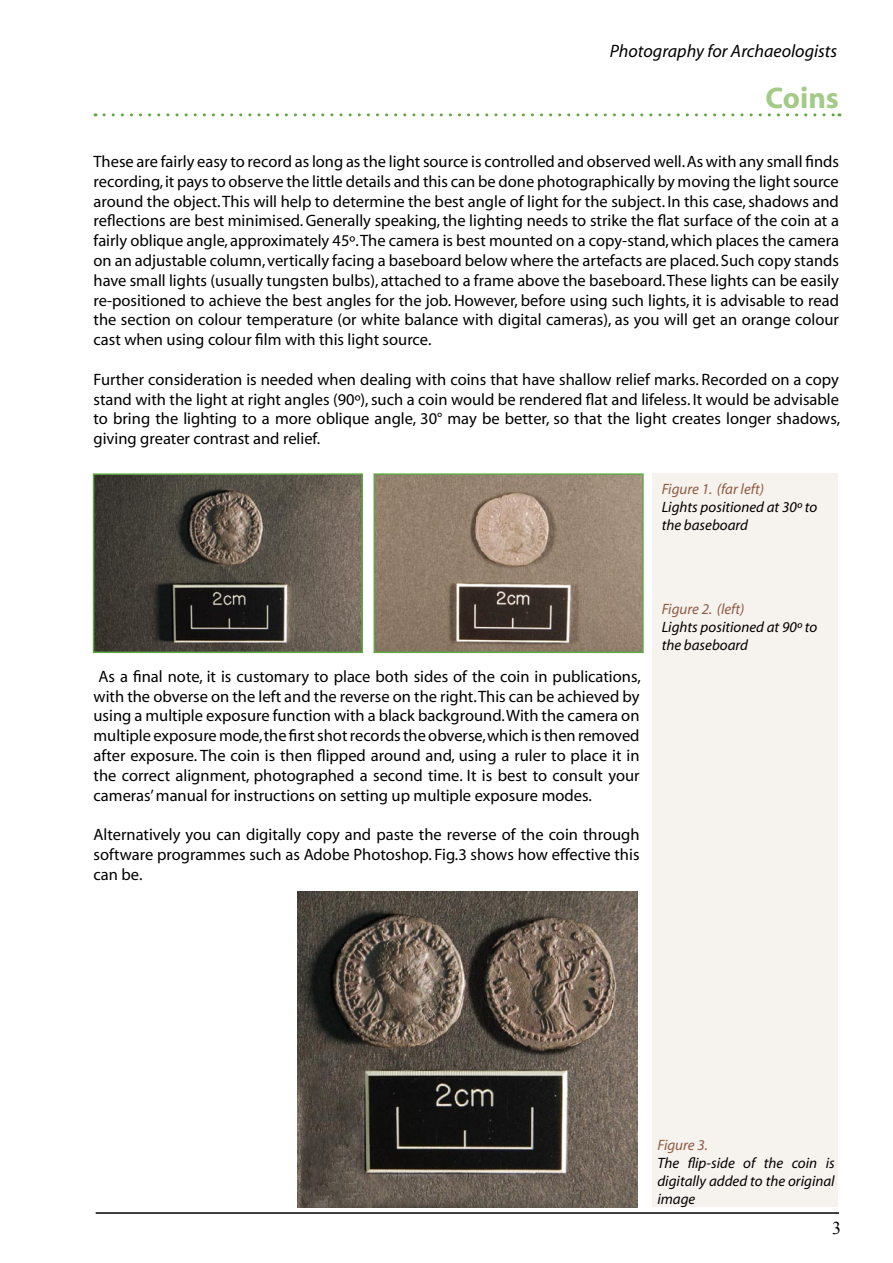
<style>
.page{position:relative;width:893px;height:1263px;background:#fff}
.page>*{position:absolute;margin:0;border:0;box-sizing:border-box;transform-origin:0 0}
.t1{font:700 30px "Myriad";color:#a3cb87}
.t2{font:italic 18px "Myriad";color:#000}
.t3{font:18px "Times New Roman";color:#000}
.t4{font:16.5px/19.8px "Myriad";color:#000;text-align:justify}
.t5{font:italic 15px/18px "Myriad";color:#000}
.t6{font:italic 15px "Myriad";color:#8f5a43}
</style>
<div class="page">
<hr style="left:96px;top:1212px;width:743px;height:2px;background:#000">
<svg style="left:104px;top:113px;width:736px;height:3px"></svg>
<div style="left:652px;top:473px;width:186px;height:734px;background:#f6f3ee"></div>
<img style="left:96px;top:476px;width:264px;height:174px">
<div style="left:93px;top:473px;width:270px;height:180px;border:2px solid #5fa841"></div>
<img style="left:377px;top:476px;width:264px;height:174px">
<div style="left:374px;top:473px;width:270px;height:180px;border:2px solid #5fa841"></div>
<img style="left:298px;top:891px;width:339px;height:317px">
<p class="t2" style="left:610px;top:42px;width:229px">Photography for Archaeologists</p>
<p class="t1" style="left:766px;top:82px;width:75px">Coins</p>
<p class="t4" style="left:94px;top:152px;width:747px">These are fairly easy to record as long as the light source is controlled and observed well. As with any small finds recording, it pays to observe the little details and this can be done photographically by moving the light source around the object. This will help to determine the best angle of light for the subject. In this case, shadows and reflections are best minimised. Generally speaking, the lighting needs to strike the flat surface of the coin at a fairly oblique angle, approximately 45º. The camera is best mounted on a copy-stand, which places the camera on an adjustable column, vertically facing a baseboard below where the artefacts are placed. Such copy stands have small lights (usually tungsten bulbs), attached to a frame above the baseboard. These lights can be easily re-positioned to achieve the best angles for the job. However, before using such lights, it is advisable to read the section on colour temperature (or white balance with digital cameras), as you will get an orange colour cast when using colour film with this light source.</p>
<p class="t4" style="left:94px;top:370px;width:748px">Further consideration is needed when dealing with coins that have shallow relief marks. Recorded on a copy stand with the light at right angles (90º), such a coin would be rendered flat and lifeless. It would be advisable to bring the lighting to a more oblique angle, 30° may be better, so that the light creates longer shadows, giving greater contrast and relief.</p>
<p class="t6" style="left:662px;top:481px;width:104px">Figure 1. (far left)</p>
<p class="t5" style="left:662px;top:498px;width:157px">Lights positioned at 30º to the baseboard</p>
<p class="t4" style="left:94px;top:667px;width:549px;text-indent:5px">As a final note, it is customary to place both sides of the coin in publications, with the obverse on the left and the reverse on the right. This can be achieved by using a multiple exposure function with a black background. With the camera on multiple exposure mode, the first shot records the obverse, which is then removed after exposure. The coin is then flipped around and, using a ruler to place it in the correct alignment, photographed a second time. It is best to consult your cameras’ manual for instructions on setting up multiple exposure modes.</p>
<p class="t4" style="left:94px;top:825px;width:548px">Alternatively you can digitally copy and paste the reverse of the coin through software programmes such as Adobe Photoshop. Fig.3 shows how effective this can be.</p>
<p class="t6" style="left:662px;top:602px;width:84px">Figure 2. (left)</p>
<p class="t5" style="left:662px;top:619px;width:157px">Lights positioned at 90º to the baseboard</p>
<p class="t6" style="left:657px;top:1138px;width:52px">Figure 3.</p>
<p class="t5" style="left:657px;top:1155px;width:179px;text-align:justify">The flip-side of the coin is digitally added to the original image</p>
<p class="t3" style="left:832px;top:1216px;width:10px">3</p>
</div>
